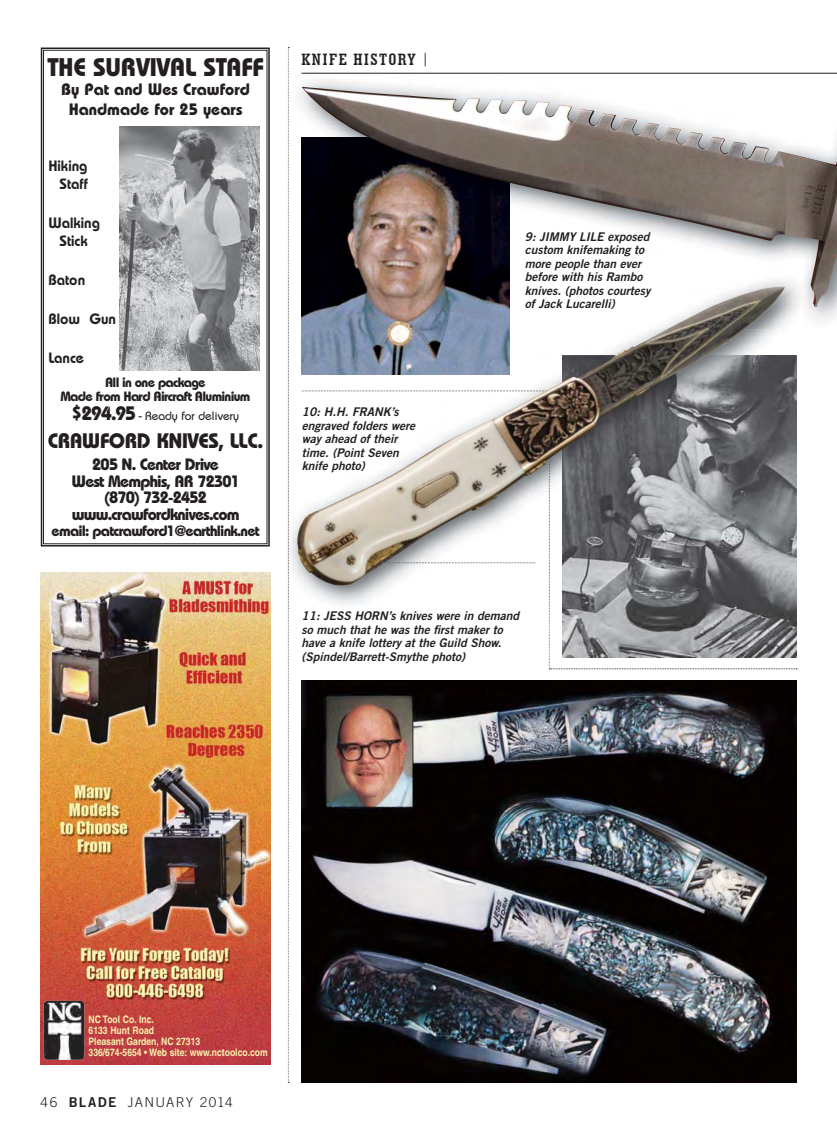
<style>
.page{position:relative;width:837px;height:1134px;background:#fff}
.page>*{position:absolute;margin:0;border:0;box-sizing:border-box;transform-origin:0 0}
.t1{font:700 25.5px "Bauhaus";letter-spacing:-.015em;color:#231f20}
.t2{font:700 21px "Bauhaus";letter-spacing:-.025em;color:#231f20}
.t3{font:700 16.5px/16.5px "Bauhaus";letter-spacing:-.05em;color:#231f20;text-align:center}
.t4{font:700 16.5px/19.5px "Bauhaus";color:#231f20;text-align:center}
.t5{font:700 condensed 16.5px "Geometric Slab 703 BT";letter-spacing:.1em;color:#231f20}
.t6{font:600 15px/18px "Bauhaus";color:#231f20;text-align:right}
.t7{font:700 15px "Bauhaus";letter-spacing:-.05em;color:#231f20}
.t8{font:700 13.5px/13.5px "Bauhaus";letter-spacing:-.05em;color:#231f20;text-align:center}
.t9{font:300 13.5px "Trade Gothic LT Std";letter-spacing:.085em;color:#231f20}
.t10{font:12px/13.5px "Trade Gothic LT Std Bd 2 Obl";color:#231f20}
.t11{font:500 12px "Bauhaus";color:#231f20}
.t12{font:700 10.35px/11.1px "Helvetica";color:#f7f4b0;scale:.83 1}
.s1{font-weight:700;font-size:19.5px}
.s2{font-size:13.5px}
.s3{font-family:"Akzidenz Grotesk BE";font-weight:400;font-stretch:expanded;font-size:13.5px}
.s4{font-family:"Trade Gothic LT Std Bd 2";font-weight:400}
</style>
<div class="page">
<svg style="left:288px;top:47px;width:1px;height:1036px"></svg>
<hr style="left:302px;top:73px;width:535px;height:1px;background:#231f20">
<img style="left:299px;top:79px;width:537px;height:97px">
<img style="left:301px;top:176px;width:1px;height:99px">
<img style="left:509px;top:176px;width:328px;height:102px">
<img style="left:807px;top:278px;width:30px;height:44px">
<img style="left:302px;top:137px;width:207px;height:233px">
<img style="left:836px;top:139px;width:1px;height:75px">
<img style="left:287px;top:275px;width:50px;height:329px">
<img style="left:785px;top:355px;width:12px;height:15px">
<img style="left:336px;top:370px;width:158px;height:235px">
<img style="left:796px;top:370px;width:1px;height:76px">
<img style="left:288px;top:563px;width:1px;height:46px">
<img style="left:292px;top:275px;width:515px;height:54px">
<svg style="left:549px;top:446px;width:248px;height:224px;background:#919295"></svg>
<img style="left:302px;top:391px;width:91px;height:1px">
<img style="left:302px;top:562px;width:234px;height:1px">
<img style="left:393px;top:286px;width:392px;height:270px">
<img style="left:302px;top:680px;width:494px;height:403px">
<svg style="left:40px;top:47px;width:230px;height:500px"></svg>
<div style="left:43px;top:50px;width:224px;height:494px;border:1px solid #231f20"></div>
<div style="left:46px;top:375px;width:219px;height:50px;background:#fff"></div>
<img style="left:120px;top:126px;width:140px;height:244px">
<div style="left:47px;top:158px;width:71px;height:210px;background:#fff"></div>
<img style="left:41px;top:572px;width:230px;height:492px">
<img style="left:44px;top:1001px;width:40px;height:59px;border-radius:4px">
<h1 class="t1" style="left:47px;top:58px;width:218px">THE SURVIVAL STAFF</h1>
<h3 class="t4" style="left:61px;top:81px;width:190px">By Pat and Wes Crawford<br>Handmade for 25 years</h3>
<p class="t6" style="left:48px;top:158px;width:41px">Hiking<br>Staff</p>
<p class="t6" style="left:48px;top:215px;width:53px;text-align:center">Walking<br>Stick</p>
<p class="t6" style="left:48px;top:272px;width:38px">Baton</p>
<p class="t6" style="left:48px;top:311px;width:69px">Blow Gun</p>
<p class="t6" style="left:48px;top:350px;width:37px">Lance</p>
<p class="t8" style="left:60px;top:377px;width:191px">All in one package<br>Made from Hard Aircraft Aluminium</p>
<p class="t11" style="left:72px;top:412px;width:169px"><span class="s1">$294.95</span> <span class="s2">-</span> Ready for delivery</p>
<h2 class="t2" style="left:48px;top:434px;width:217px">CRAWFORD KNIVES, LLC.</h2>
<h3 class="t3" style="left:72px;top:458px;width:170px">205 N. Center Drive<br>West Memphis, AR 72301 (870) 732-2452 www.crawfordknives.com</h3>
<p class="t7" style="left:52px;top:526px;width:210px">email: patcrawford1@earthlink.net</p>
<h3 class="t5" style="left:302px;top:50px;width:127px">KNIFE HISTORY <span class="s3">|</span></h3>
<p class="t10" style="left:302px;top:406px;width:115px">10: H.H. FRANK’s engraved folders were way ahead of their time. (Point Seven knife photo)</p>
<p class="t10" style="left:525px;top:231px;width:127px">9: JIMMY LILE exposed custom knifemaking to more people than ever before with his Rambo knives. (photos courtesy of Jack Lucarelli)</p>
<p class="t10" style="left:302px;top:610px;width:219px">11: JESS HORN’s knives were in demand so much that he was the first maker to have a knife lottery at the Guild Show. (Spindel/Barrett-Smythe photo)</p>
<p class="t12" style="left:89px;top:1014px;width:217px">NC Tool Co. Inc.<br>6133 Hunt Road<br>Pleasant Garden, NC 27313<br>336/674-5654 • Web site: www.nctoolco.com</p>
<p class="t9" style="left:40px;top:1097px;width:194px">46 <span class="s4">BLADE</span> JANUARY 2014</p>
</div>
